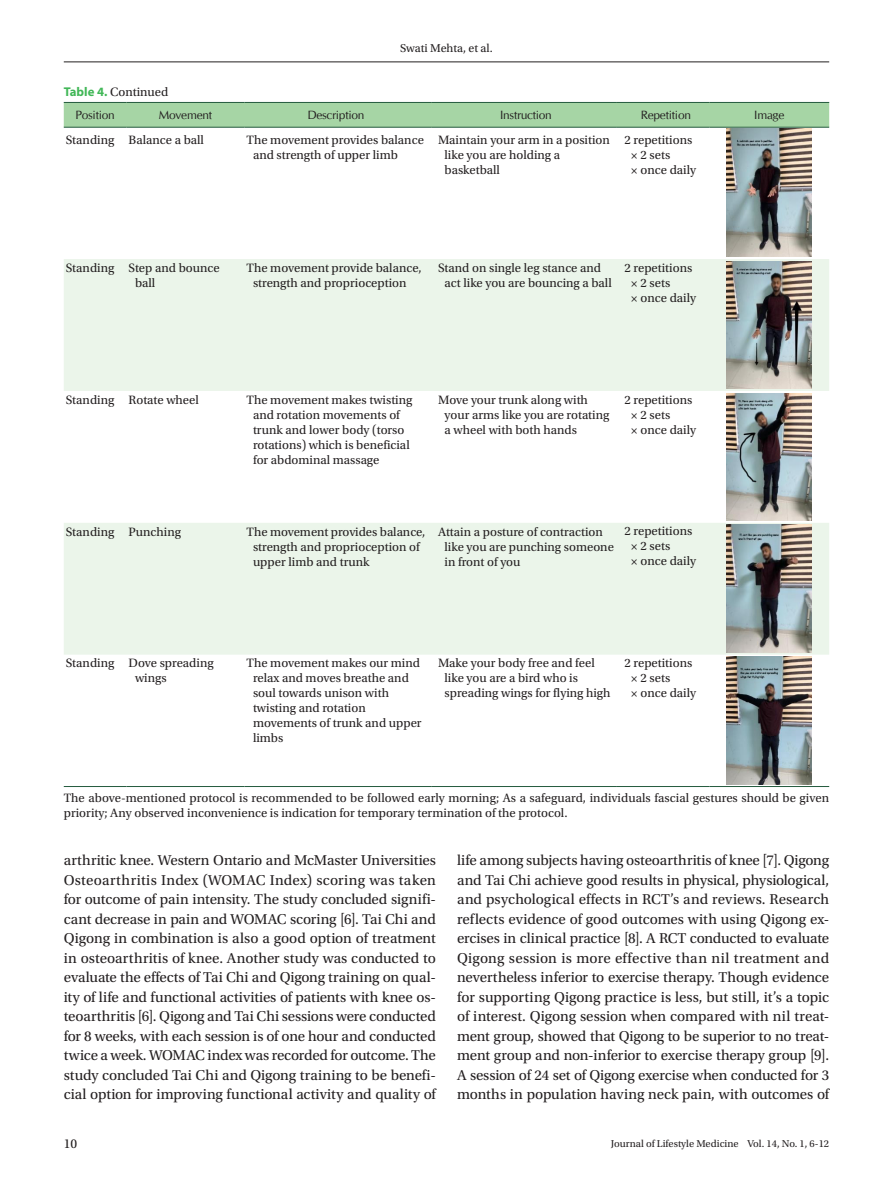
<style>
.page{position:relative;width:893px;height:1191px;background:#fff}
.page>*{position:absolute;margin:0;border:0;box-sizing:border-box;transform-origin:0 0}
.t1{font:15px/19.5px "Utopia Std";letter-spacing:-.01em;color:#231f20;text-align:justify}
.t2{font:13.5px "Utopia Std";color:#231f20}
.t3{font:12.75px/15px "Utopia Std";color:#231f20}
.t4{font:12px "CG Omega";letter-spacing:-.02em;color:#231f20}
.t5{font:12px "Utopia Std";color:#231f20}
.t6{font:10.5px "Utopia Std";color:#231f20}
.s1{font-family:"Myriad Pro";font-weight:700;color:#41b757}
</style>
<div class="page">
<hr style="left:64px;top:61px;width:765px;height:1px;background:#231f20">
<div style="left:64px;top:103px;width:765px;height:24px;background:#a6d5a5"></div>
<svg style="left:64px;top:259px;width:765px;height:395px;fill:#ebf5ea"></svg>
<hr style="left:64px;top:102px;width:62px;height:1px;background:#245a3e">
<hr style="left:126px;top:102px;width:118px;height:1px;background:#245a3e">
<hr style="left:244px;top:102px;width:188px;height:1px;background:#245a3e">
<hr style="left:432px;top:102px;width:184px;height:1px;background:#245a3e">
<hr style="left:616px;top:102px;width:93px;height:1px;background:#245a3e">
<hr style="left:709px;top:102px;width:120px;height:1px;background:#245a3e">
<hr style="left:64px;top:127px;width:62px;height:1px;background:#245a3e">
<hr style="left:126px;top:127px;width:118px;height:1px;background:#245a3e">
<hr style="left:244px;top:127px;width:188px;height:1px;background:#245a3e">
<hr style="left:432px;top:127px;width:184px;height:1px;background:#245a3e">
<hr style="left:616px;top:127px;width:93px;height:1px;background:#245a3e">
<hr style="left:709px;top:127px;width:120px;height:1px;background:#245a3e">
<hr style="left:64px;top:786px;width:62px;height:1px;background:#245a3e">
<hr style="left:126px;top:786px;width:118px;height:1px;background:#245a3e">
<hr style="left:244px;top:786px;width:188px;height:1px;background:#245a3e">
<hr style="left:432px;top:786px;width:184px;height:1px;background:#245a3e">
<hr style="left:616px;top:786px;width:93px;height:1px;background:#245a3e">
<hr style="left:709px;top:786px;width:120px;height:1px;background:#245a3e">
<img style="left:727px;top:128px;width:85px;height:128px">
<img style="left:727px;top:261px;width:85px;height:128px">
<img style="left:727px;top:393px;width:85px;height:127px">
<img style="left:727px;top:525px;width:85px;height:127px">
<img style="left:727px;top:657px;width:85px;height:127px">
<p class="t5" style="left:400px;top:41px;width:94px">Swati Mehta, et al.</p>
<p class="t3" style="left:64px;top:84px;width:106px"><span class="s1">Table 4.</span> Continued</p>
<p class="t4" style="left:75px;top:108px;width:41px">Position</p>
<p class="t4" style="left:159px;top:108px;width:55px">Movement</p>
<p class="t4" style="left:307px;top:108px;width:59px">Description</p>
<p class="t4" style="left:500px;top:108px;width:53px">Instruction</p>
<p class="t4" style="left:641px;top:108px;width:52px">Repetition</p>
<p class="t4" style="left:754px;top:108px;width:32px">Image</p>
<p class="t3" style="left:66px;top:133px;width:140px">Standing Balance a ball</p>
<p class="t3" style="left:253px;top:133px;width:172px;text-indent:-6px">The movement provides balance and strength of upper limb</p>
<p class="t3" style="left:445px;top:133px;width:167px;text-indent:-6px">Maintain your arm in a position like you are holding a basketball</p>
<p class="t3" style="left:631px;top:133px;width:67px;text-indent:-6px">2 repetitions × 2 sets<br>× once daily</p>
<p class="t3" style="left:66px;top:260px;width:155px;text-align:center">Standing Step and bounce ball</p>
<p class="t3" style="left:253px;top:260px;width:170px;text-indent:-6px">The movement provide balance, strength and proprioception</p>
<p class="t3" style="left:445px;top:260px;width:169px;text-indent:-6px">Stand on single leg stance and act like you are bouncing a ball</p>
<p class="t3" style="left:631px;top:260px;width:67px;text-indent:-6px">2 repetitions × 2 sets<br>× once daily</p>
<p class="t3" style="left:66px;top:392px;width:134px">Standing Rotate wheel</p>
<p class="t3" style="left:253px;top:392px;width:161px;text-indent:-6px">The movement makes twisting and rotation movements of trunk and lower body (torso rotations) which is beneficial for abdominal massage</p>
<p class="t3" style="left:445px;top:392px;width:166px;text-indent:-6px">Move your trunk along with your arms like you are rotating a wheel with both hands</p>
<p class="t3" style="left:631px;top:392px;width:67px;text-indent:-6px">2 repetitions × 2 sets<br>× once daily</p>
<p class="t3" style="left:66px;top:524px;width:117px">Standing Punching</p>
<p class="t3" style="left:253px;top:524px;width:174px;text-indent:-6px">The movement provides balance, strength and proprioception of upper limb and trunk</p>
<p class="t3" style="left:445px;top:524px;width:171px;text-indent:-6px">Attain a posture of contraction like you are punching someone in front of you</p>
<p class="t3" style="left:631px;top:524px;width:67px;text-indent:-6px">2 repetitions × 2 sets<br>× once daily</p>
<p class="t3" style="left:135px;top:656px;width:80px;text-indent:-69px">Standing Dove spreading wings</p>
<p class="t3" style="left:253px;top:656px;width:170px;text-indent:-6px">The movement makes our mind relax and moves breathe and soul towards unison with twisting and rotation movements of trunk and upper limbs</p>
<p class="t3" style="left:445px;top:656px;width:168px;text-indent:-6px">Make your body free and feel like you are a bird who is spreading wings for flying high</p>
<p class="t3" style="left:631px;top:656px;width:67px;text-indent:-6px">2 repetitions × 2 sets<br>× once daily</p>
<p class="t3" style="left:64px;top:790px;width:767px">The above-mentioned protocol is recommended to be followed early morning; As a safeguard, individuals fascial gestures should be given priority; Any observed inconvenience is indication for temporary termination of the protocol.</p>
<p class="t1" style="left:64px;top:851px;width:374px">arthritic knee. Western Ontario and McMaster Universities Osteoarthritis Index (WOMAC Index) scoring was taken for outcome of pain intensity. The study concluded signifi&shy;cant decrease in pain and WOMAC scoring [6]. Tai Chi and Qigong in combination is also a good option of treatment in osteoarthritis of knee. Another study was conducted to evaluate the effects of Tai Chi and Qigong training on qual&shy;ity of life and functional activities of patients with knee os&shy;teoarthritis [6]. Qigong and Tai Chi sessions were conducted for 8 weeks, with each session is of one hour and conducted twice a week. WOMAC index was recorded for outcome. The study concluded Tai Chi and Qigong training to be benefi&shy;cial option for improving functional activity and quality of</p>
<p class="t1" style="left:457px;top:851px;width:374px">life among subjects having osteoarthritis of knee [7]. Qigong and Tai Chi achieve good results in physical, physiological, and psychological effects in RCT’s and reviews. Research reflects evidence of good outcomes with using Qigong ex&shy;ercises in clinical practice [8]. A RCT conducted to evaluate Qigong session is more effective than nil treatment and nevertheless inferior to exercise therapy. Though evidence for supporting Qigong practice is less, but still, it’s a topic of interest. Qigong session when compared with nil treat&shy;ment group, showed that Qigong to be superior to no treat&shy;ment group and non-inferior to exercise therapy group [9].<br>A session of 24 set of Qigong exercise when conducted for 3 months in population having neck pain, with outcomes of</p>
<p class="t2" style="left:64px;top:1135px;width:15px">10</p>
<p class="t6" style="left:611px;top:1137px;width:220px">Journal of Lifestyle Medicine Vol. 14, No. 1, 6-12</p>
</div>
